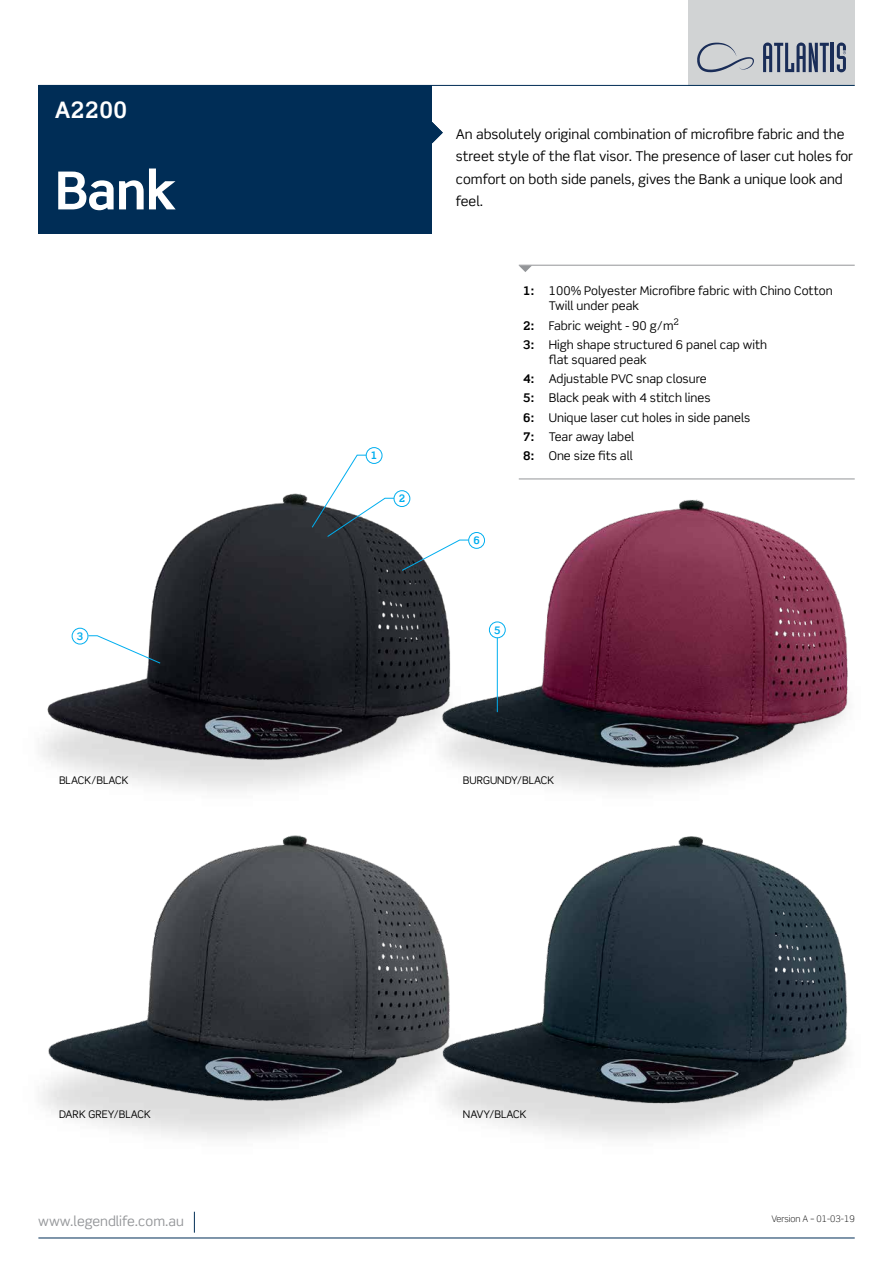
<style>
.page{position:relative;width:893px;height:1263px;background:#fff}
.page>*{position:absolute;margin:0;border:0;box-sizing:border-box;transform-origin:0 0}
.t1{font:700 52.5px "Scene Std";color:#fff}
.t2{font:700 22.65px "Scene Std";color:#fff}
.t3{font:13.5px/22.5px "Scene Std";color:#000}
.t4{font:13.5px "Scene Std";color:#939598}
.t5{font:12px/19.2px "Scene Std";color:#000}
.t6{font:10.5px "Scene Std";color:#000}
.t7{font:700 10.35px "Scene Std";color:#00aeef}
.t8{font:300 9px "Scene Std";color:#000}
.s1{font-weight:700}
</style>
<div class="page">
<div style="left:688px;top:0;width:167px;height:86px;background:#d1d3d4"></div>
<hr style="left:519px;top:265px;width:336px;height:1px;background:#939598">
<hr style="left:38px;top:85px;width:817px;height:1px;background:#002d56">
<hr style="left:38px;top:1237px;width:817px;height:1px;background:#002d56">
<hr style="left:519px;top:479px;width:336px;height:1px;background:#939598">
<svg style="left:194px;top:1212px;width:1px;height:21px"></svg>
<svg style="left:519px;top:266px;width:13px;height:6px"></svg>
<svg style="left:432px;top:122px;width:11px;height:21px"></svg>
<div style="left:38px;top:85px;width:394px;height:149px;background:#002d56"></div>
<svg style="left:697px;top:43px;width:57px;height:29px"></svg>
<svg style="left:763px;top:43px;width:66px;height:29px"></svg>
<hr style="left:831px;top:43px;width:3px;height:29px;background:#1a2d58">
<svg style="left:837px;top:43px;width:9px;height:29px"></svg>
<img style="left:38px;top:492px;width:396px;height:277px">
<img style="left:434px;top:499px;width:421px;height:276px">
<img style="left:38px;top:835px;width:397px;height:273px">
<img style="left:435px;top:836px;width:420px;height:274px">
<div style="left:366px;top:447px;width:16px;height:17px;border:1px solid #00aeef;border-radius:50%"></div>
<div style="left:468px;top:532px;width:17px;height:17px;border:1px solid #00aeef;border-radius:50%"></div>
<svg style="left:401px;top:539px;width:68px;height:32px"></svg>
<div style="left:394px;top:490px;width:16px;height:17px;border:1px solid #00aeef;border-radius:50%"></div>
<svg style="left:311px;top:454px;width:84px;height:83px"></svg>
<div style="left:72px;top:628px;width:16px;height:16px;border:1px solid #00aeef;border-radius:50%"></div>
<svg style="left:88px;top:635px;width:73px;height:29px"></svg>
<div style="left:489px;top:621px;width:17px;height:17px;border:1px solid #00aeef;border-radius:50%"></div>
<hr style="left:497px;top:638px;width:1px;height:74px;background:#00aeef">
<h2 class="t2" style="left:55px;top:96px;width:74px">A2200</h2>
<h1 class="t1" style="left:55px;top:158px;width:123px">Bank</h1>
<p class="t7" style="left:77px;top:630px;width:8px">3</p>
<p class="t7" style="left:371px;top:449px;width:8px">1</p>
<p class="t7" style="left:399px;top:492px;width:8px">2</p>
<p class="t3" style="left:456px;top:123px;width:399px">An absolutely original combination of microfibre fabric and the street style of the flat visor. The presence of laser cut holes for comfort on both side panels, gives the Bank a unique look and feel.</p>
<p class="t7" style="left:473px;top:534px;width:8px">6</p>
<p class="t5" style="left:549px;top:283px;width:285px;line-height:15px;text-indent:-26px"><span class="s1">1:</span> 100% Polyester Microfibre fabric with Chino Cotton<br>Twill under peak</p>
<p class="t5" style="left:523px;top:316px;width:245px"><span class="s1">2:</span> Fabric weight - 90 g/m<sup>2<br></sup><span class="s1">3:</span> High shape structured 6 panel cap with</p>
<p class="t5" style="left:523px;top:350px;width:228px;text-indent:26px">flat squared peak<br><span class="s1">4:</span> Adjustable PVC snap closure<br><span class="s1">5:</span> Black peak with 4 stitch lines<br><span class="s1">6:</span> Unique laser cut holes in side panels<br><span class="s1">7:</span> Tear away label<br><span class="s1">8:</span> One size fits all</p>
<p class="t7" style="left:494px;top:623px;width:8px">5</p>
<p class="t6" style="left:59px;top:773px;width:71px">BLACK/BLACK</p>
<p class="t6" style="left:463px;top:773px;width:93px">BURGUNDY/BLACK</p>
<p class="t6" style="left:59px;top:1107px;width:93px">DARK GREY/BLACK</p>
<p class="t6" style="left:463px;top:1107px;width:65px">NAVY/BLACK</p>
<p class="t4" style="left:38px;top:1213px;width:147px">www.legendlife.com.au</p>
<p class="t8" style="left:771px;top:1213px;width:85px">Version A – 01-03-19</p>
</div>
